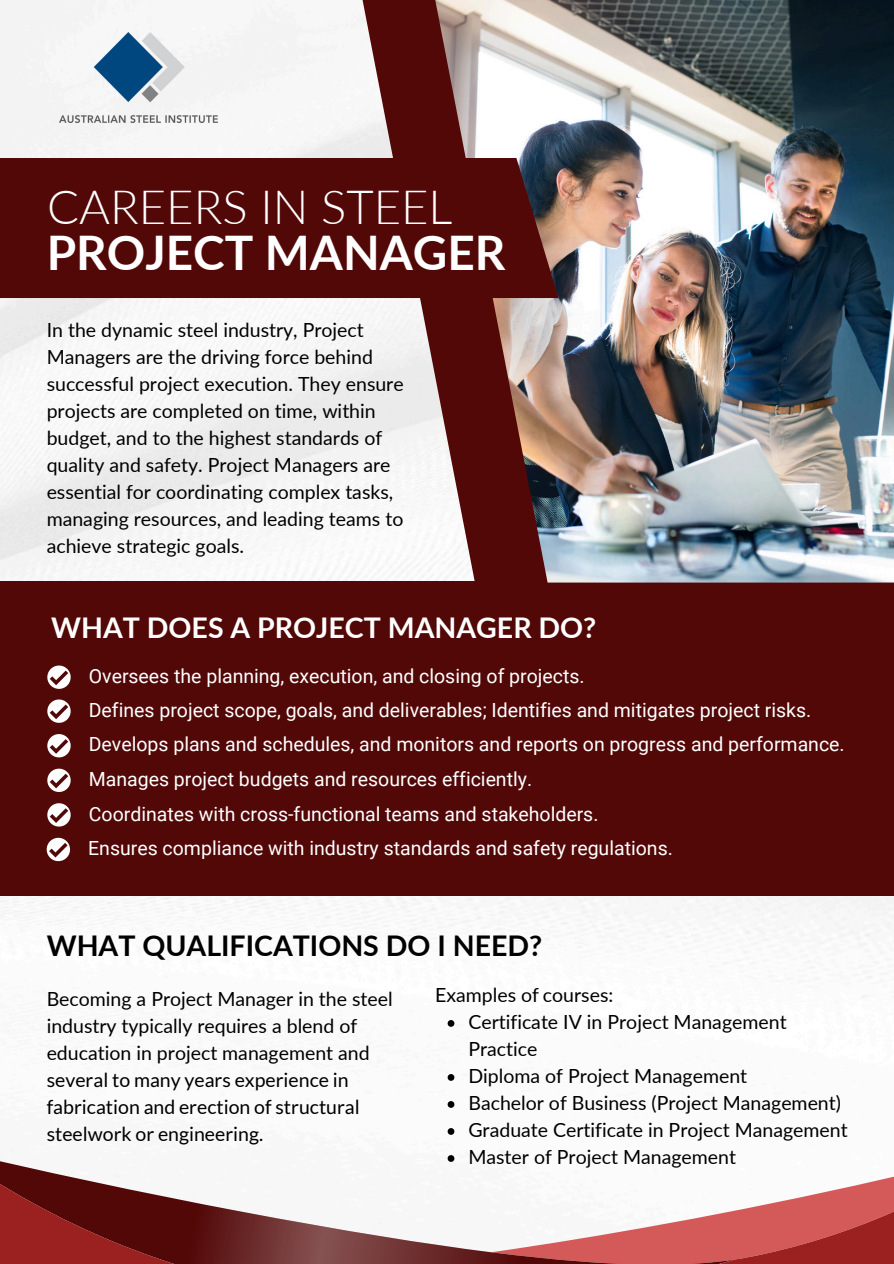
<style>
.page{position:relative;width:894px;height:1264px;background:#fff}
.page>*{position:absolute;margin:0;border:0;box-sizing:border-box;transform-origin:0 0}
.t1{font:700 47.7px "Lato";color:#fff}
.t2{font:300 47.25px "Lato";color:#fff}
.t3{font:700 28.5px "Lato";color:#fff}
.t4{font:700 28.5px "Lato";color:#000}
.t5{font:19.5px/27px "Lato";color:#000}
.t6{font:19.5px "Roboto";color:#fff}
</style>
<div class="page">
<img style="left:0;top:0;width:893px;height:1149px">
<svg style="left:351px;top:0;width:84px;height:581px;fill:#f3f3f3"></svg>
<div style="left:0;top:581px;width:893px;height:314px;background:#530808"></div>
<img style="left:435px;top:0;width:458px;height:582px">
<svg style="left:734px;top:1177px;width:159px;height:86px;fill:#d45a5a"></svg>
<svg style="left:0;top:1149px;width:734px;height:114px"></svg>
<img style="left:59px;top:33px;width:159px;height:90px">
<svg style="left:47px;top:699px;width:24px;height:23px"></svg>
<svg style="left:47px;top:665px;width:24px;height:24px"></svg>
<svg style="left:47px;top:768px;width:24px;height:24px"></svg>
<svg style="left:47px;top:734px;width:24px;height:23px"></svg>
<svg style="left:47px;top:837px;width:23px;height:24px"></svg>
<svg style="left:47px;top:803px;width:24px;height:23px"></svg>
<div style="left:0;top:158px;width:558px;height:140px;background:#530808"></div>
<svg style="left:447px;top:1020px;width:7px;height:6px"></svg>
<svg style="left:447px;top:1074px;width:7px;height:6px"></svg>
<svg style="left:447px;top:1101px;width:7px;height:6px"></svg>
<svg style="left:447px;top:1128px;width:7px;height:6px"></svg>
<svg style="left:447px;top:1155px;width:7px;height:6px"></svg>
<h2 class="t2" style="left:47px;top:177px;width:406px">CAREERS IN STEEL</h2>
<h1 class="t1" style="left:47px;top:223px;width:460px">PROJECT MANAGER</h1>
<p class="t5" style="left:47px;top:316px;width:358px">In the dynamic steel industry, Project Managers are the driving force behind successful project execution. They ensure projects are completed on time, within budget, and to the highest standards of quality and safety. Project Managers are essential for coordinating complex tasks, managing resources, and leading teams to achieve strategic goals.</p>
<h3 class="t3" style="left:51px;top:610px;width:546px">WHAT DOES A PROJECT MANAGER DO?</h3>
<p class="t6" style="left:89px;top:665px;width:497px">Oversees the planning, execution, and closing of projects.</p>
<p class="t6" style="left:89px;top:698px;width:723px">Defines project scope, goals, and deliverables; Identifies and mitigates project risks.</p>
<p class="t6" style="left:89px;top:733px;width:757px">Develops plans and schedules, and monitors and reports on progress and performance.</p>
<p class="t6" style="left:89px;top:768px;width:444px">Manages project budgets and resources efficiently.</p>
<p class="t6" style="left:89px;top:802px;width:511px">Coordinates with cross-functional teams and stakeholders.</p>
<p class="t6" style="left:88px;top:837px;width:586px">Ensures compliance with industry standards and safety regulations.</p>
<p class="t4" style="left:47px;top:928px;width:497px">WHAT QUALIFICATIONS DO I NEED?</p>
<p class="t5" style="left:47px;top:984px;width:347px">Becoming a Project Manager in the steel industry typically requires a blend of education in project management and several to many years experience in fabrication and erection of structural steelwork or engineering.</p>
<p class="t5" style="left:435px;top:980px;width:179px">Examples of courses:</p>
<p class="t5" style="left:468px;top:1007px;width:319px">Certificate IV in Project Management<br>Practice</p>
<p class="t5" style="left:468px;top:1061px;width:280px">Diploma of Project Management</p>
<p class="t5" style="left:468px;top:1088px;width:374px">Bachelor of Business (Project Management)</p>
<h3 class="t5" style="left:468px;top:1115px;width:381px">Graduate Certificate in Project Management</h3>
<p class="t5" style="left:468px;top:1142px;width:269px">Master of Project Management</p>
</div>
